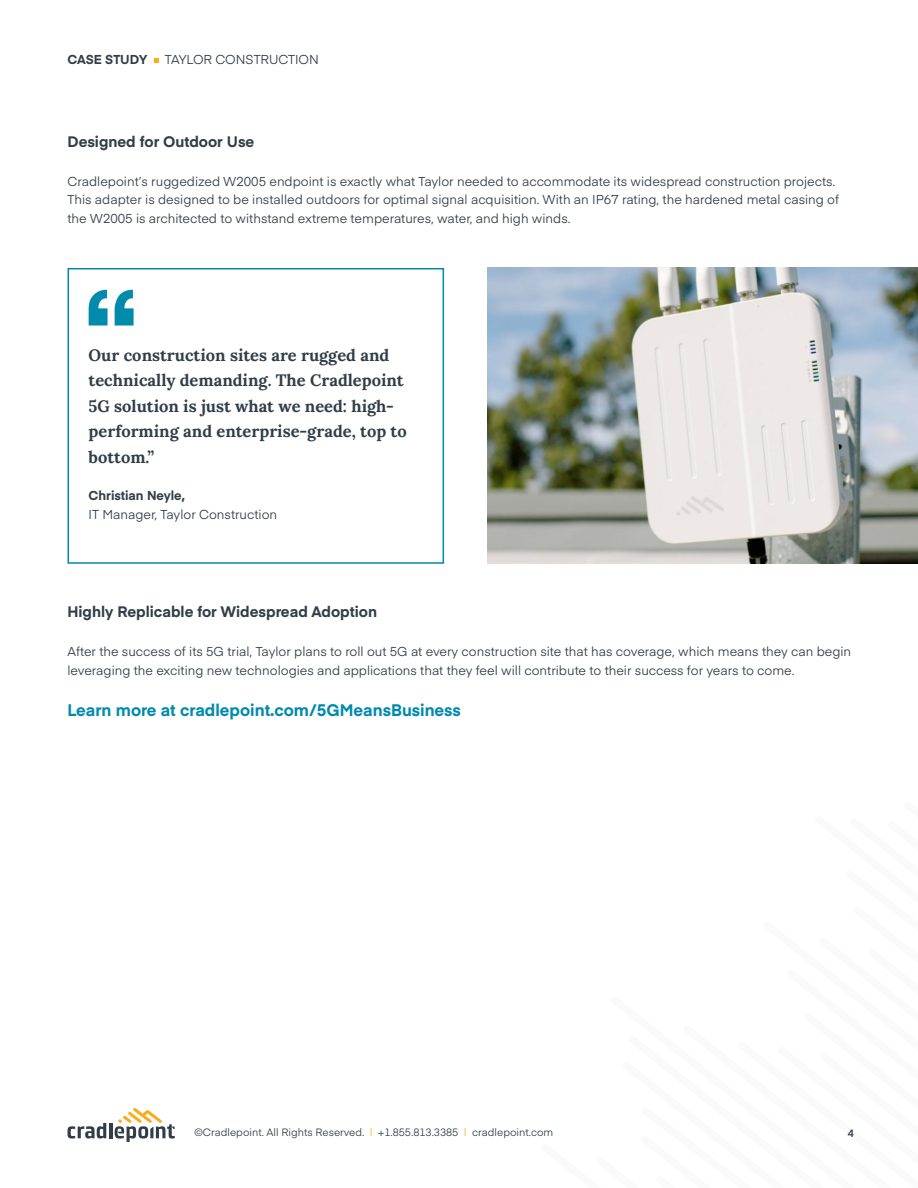
<style>
.page{position:relative;width:918px;height:1188px;background:#fff}
.page>*{position:absolute;margin:0;border:0;box-sizing:border-box;transform-origin:0 0}
.t1{font:700 16.5px/25.5px "Lora";color:#313e48}
.t2{font:700 16.5px "Eina 01";color:#008aac}
.t3{font:700 15px "Eina 01";color:#313e48}
.t4{font:12.75px/18.8px "Eina 01";color:#313e48}
.t5{font:700 12.75px "Eina 01";color:#313e48}
.t6{font:10.5px "Eina 01";color:#313e48}
.t7{font:600 10.5px "Eina 01";color:#313e48}
.s1{color:#fbad18}
</style>
<div class="page">
<svg style="left:154px;top:58px;width:4px;height:4px"></svg>
<svg style="left:67px;top:1123px;width:39px;height:16px"></svg>
<hr style="left:109px;top:1123px;width:3px;height:15px;background:#313e48">
<svg style="left:115px;top:1108px;width:60px;height:34px"></svg>
<img style="left:488px;top:268px;width:430px;height:296px">
<div style="left:68px;top:268px;width:376px;height:296px;border:2px solid #008aac"></div>
<svg style="left:89px;top:290px;width:45px;height:36px"></svg>
<p class="t5" style="left:68px;top:50px;width:81px">CASE STUDY</p>
<p class="t4" style="left:165px;top:49px;width:156px">TAYLOR CONSTRUCTION</p>
<p class="t3" style="left:68px;top:130px;width:188px">Designed for Outdoor Use</p>
<p class="t4" style="left:68px;top:171px;width:773px">Cradlepoint’s ruggedized W2005 endpoint is exactly what Taylor needed to accommodate its widespread construction projects.<br>This adapter is designed to be installed outdoors for optimal signal acquisition. With an IP67 rating, the hardened metal casing of the W2005 is architected to withstand extreme temperatures, water, and high winds.</p>
<p class="t1" style="left:89px;top:342px;width:320px">Our construction sites are rugged and technically demanding. The Cradlepoint 5G solution is just what we need: high&shy;performing and enterprise-grade, top to bottom.”</p>
<p class="t5" style="left:89px;top:486px;width:98px">Christian Neyle,</p>
<p class="t4" style="left:89px;top:504px;width:190px">IT Manager, Taylor Construction</p>
<p class="t3" style="left:68px;top:601px;width:311px">Highly Replicable for Widespread Adoption</p>
<p class="t4" style="left:68px;top:642px;width:785px">After the success of its 5G trial, Taylor plans to roll out 5G at every construction site that has coverage, which means they can begin leveraging the exciting new technologies and applications that they feel will contribute to their success for years to come.</p>
<p class="t2" style="left:68px;top:698px;width:395px">Learn more at cradlepoint.com/5GMeansBusiness</p>
<p class="t6" style="left:195px;top:1124px;width:360px">©Cradlepoint. All Rights Reserved. <span class="s1">|</span> +1.855.813.3385 <span class="s1">|</span> cradlepoint.com</p>
<p class="t7" style="left:848px;top:1126px;width:8px">4</p>
</div>
